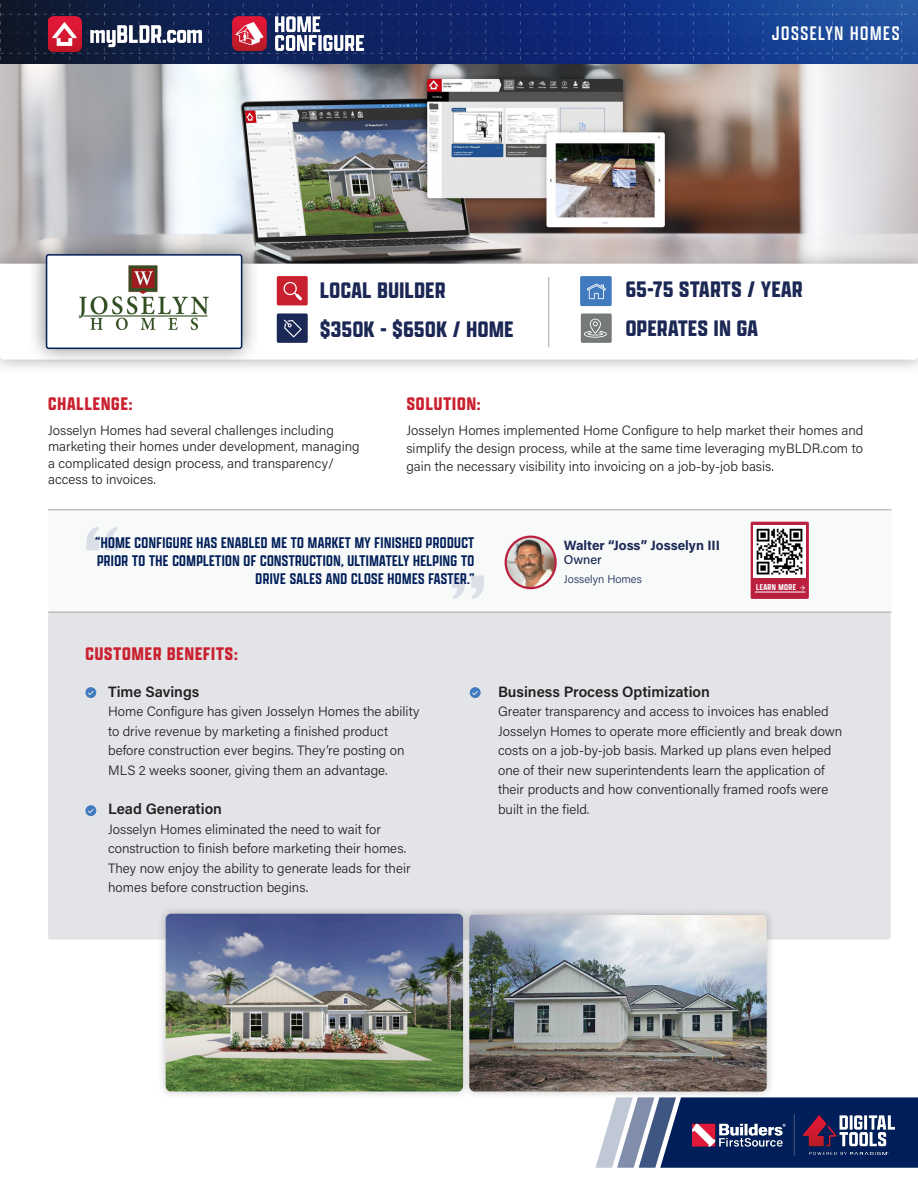
<style>
.page{position:relative;width:918px;height:1188px;background:#fff}
.page>*{position:absolute;margin:0;border:0;box-sizing:border-box;transform-origin:0 0}
.t1{font:700 24px "Apotek Extra Cond";letter-spacing:.025em;color:#1b2755}
.t2{font:21px "Apotek Extra Cond";letter-spacing:.075em;color:#fff}
.t3{font:700 19.5px "Apotek Extra Cond";letter-spacing:.05em;color:#ca202f}
.t4{font:500 16.5px/18px "Apotek Extra Cond";letter-spacing:.025em;color:#001e59;text-align:right}
.t5{font:600 15px "Acumin Pro";color:#231f20}
.t6{font:300 13.5px/19.5px "Acumin Pro";color:#231f20}
.t7{font:700 13.5px "Acumin Pro";color:#192854}
.t8{font:500 12.75px "Acumin Pro";color:#192854}
.t9{font:300 11.25px "Acumin Pro";letter-spacing:.005em;color:#192854}
.t10{font:600 9px "Apotek Extra Cond";letter-spacing:.05em;color:#fff}
.s1{font-family:"Acumin Pro";font-size:6px}
</style>
<div class="page">
<div style="left:48px;top:612px;width:843px;height:328px;background:#e2e4e7;border-radius:2px"></div>
<svg style="left:595px;top:1097px;width:323px;height:71px"></svg>
<img style="left:693px;top:1115px;width:201px;height:41px">
<img style="left:0;top:64px;width:918px;height:184px">
<img style="left:0;top:0;width:918px;height:64px">
<div style="left:0;top:248px;width:918px;height:127px;background:#231f20;opacity:.35"></div>
<svg style="left:0;top:264px;width:918px;height:96px"></svg>
<div style="left:28px;top:236px;width:232px;height:131px;background:#231f20;opacity:.55"></div>
<div style="left:47px;top:255px;width:195px;height:93px;background:#fff;border-radius:2px"></div>
<div style="left:46px;top:254px;width:196px;height:95px;border:2px solid #001e59;border-radius:2px"></div>
<div style="left:157px;top:905px;width:314px;height:195px;background:#231f20;opacity:.25"></div>
<img style="left:166px;top:914px;width:295px;height:178px">
<img style="left:78px;top:265px;width:131px;height:66px">
<svg style="left:85px;top:687px;width:11px;height:11px"></svg>
<svg style="left:85px;top:805px;width:11px;height:11px"></svg>
<svg style="left:470px;top:687px;width:11px;height:11px"></svg>
<img style="left:232px;top:15px;width:133px;height:37px">
<img style="left:48px;top:16px;width:153px;height:35px">
<div style="left:277px;top:276px;width:31px;height:29px;background:#c9202f;border-radius:2px"></div>
<svg style="left:284px;top:282px;width:18px;height:18px"></svg>
<div style="left:277px;top:313px;width:31px;height:30px;background:#192854;border-radius:2px"></div>
<svg style="left:284px;top:319px;width:18px;height:18px"></svg>
<div style="left:580px;top:276px;width:32px;height:30px;background:#417abf;border-radius:2px"></div>
<svg style="left:587px;top:284px;width:19px;height:15px"></svg>
<div style="left:581px;top:314px;width:31px;height:29px;background:#757977;border-radius:2px"></div>
<svg style="left:584px;top:319px;width:23px;height:19px"></svg>
<hr style="left:549px;top:277px;width:1px;height:70px;background:#231f20">
<svg style="left:48px;top:510px;width:843px;height:102px"></svg>
<svg style="left:86px;top:527px;width:32px;height:23px"></svg>
<svg style="left:452px;top:576px;width:32px;height:23px"></svg>
<hr style="left:48px;top:509px;width:843px;height:1px;background:#231f20">
<hr style="left:48px;top:612px;width:843px;height:1px;background:#231f20">
<img style="left:506px;top:537px;width:50px;height:51px">
<div style="left:505px;top:536px;width:52px;height:53px;border:2px solid #bb1f40;border-radius:50%"></div>
<div style="left:751px;top:522px;width:58px;height:77px;background:#bb1f40;border-radius:2px"></div>
<hr style="left:755px;top:592px;width:50px;height:1px;background:#fff">
<img style="left:753px;top:525px;width:53px;height:52px">
<div style="left:461px;top:907px;width:314px;height:193px;background:#231f20;opacity:.25"></div>
<img style="left:469px;top:915px;width:298px;height:177px">
<p class="t3" style="left:48px;top:392px;width:86px">CHALLENGE:</p>
<p class="t1" style="left:320px;top:275px;width:127px">LOCAL BUILDER</p>
<p class="t1" style="left:320px;top:314px;width:195px">$350K - $650K / HOME</p>
<p class="t3" style="left:407px;top:392px;width:75px">SOLUTION:</p>
<p class="t2" style="left:772px;top:20px;width:129px">JOSSELYN HOMES</p>
<p class="t1" style="left:626px;top:274px;width:178px">65-75 STARTS / YEAR</p>
<p class="t1" style="left:626px;top:313px;width:134px">OPERATES IN GA</p>
<p class="t6" style="left:48px;top:422px;width:313px;line-height:16.2px">Josselyn Homes had several challenges including marketing their homes under development, managing a complicated design process, and transparency/ access to invoices.</p>
<p class="t6" style="left:406px;top:421px;width:459px;line-height:18px;text-align:justify">Josselyn Homes implemented Home Configure to help market their homes and simplify the design process, while at the same time leveraging myBLDR.com to gain the necessary visibility into invoicing on a job-by-job basis.</p>
<p class="t4" style="left:95px;top:533px;width:381px">“HOME CONFIGURE HAS ENABLED ME TO MARKET MY FINISHED PRODUCT<br>PRIOR TO THE COMPLETION OF CONSTRUCTION, ULTIMATELY HELPING TO<br>DRIVE SALES AND CLOSE HOMES FASTER.”</p>
<p class="t7" style="left:564px;top:536px;width:158px">Walter “Joss” Josselyn III</p>
<p class="t8" style="left:564px;top:551px;width:39px">Owner</p>
<p class="t9" style="left:564px;top:571px;width:80px">Josselyn Homes</p>
<p class="t10" style="left:756px;top:582px;width:51px">LEARN MORE <span class="s1">→</span></p>
<p class="t3" style="left:85px;top:642px;width:154px">CUSTOMER BENEFITS:</p>
<p class="t5" style="left:108px;top:681px;width:93px">Time Savings</p>
<p class="t6" style="left:108px;top:701px;width:313px">Home Configure has given Josselyn Homes the ability to drive revenue by marketing a finished product before construction ever begins. They’re posting on MLS 2 weeks sooner, giving them an advantage.</p>
<p class="t5" style="left:108px;top:799px;width:115px">Lead Generation</p>
<p class="t6" style="left:108px;top:819px;width:304px">Josselyn Homes eliminated the need to wait for construction to finish before marketing their homes.<br>They now enjoy the ability to generate leads for their homes before construction begins.</p>
<p class="t5" style="left:498px;top:681px;width:213px">Business Process Optimization</p>
<p class="t6" style="left:498px;top:701px;width:346px">Greater transparency and access to invoices has enabled Josselyn Homes to operate more efficiently and break down costs on a job-by-job basis. Marked up plans even helped one of their new superintendents learn the application of their products and how conventionally framed roofs were built in the field.</p>
</div>
